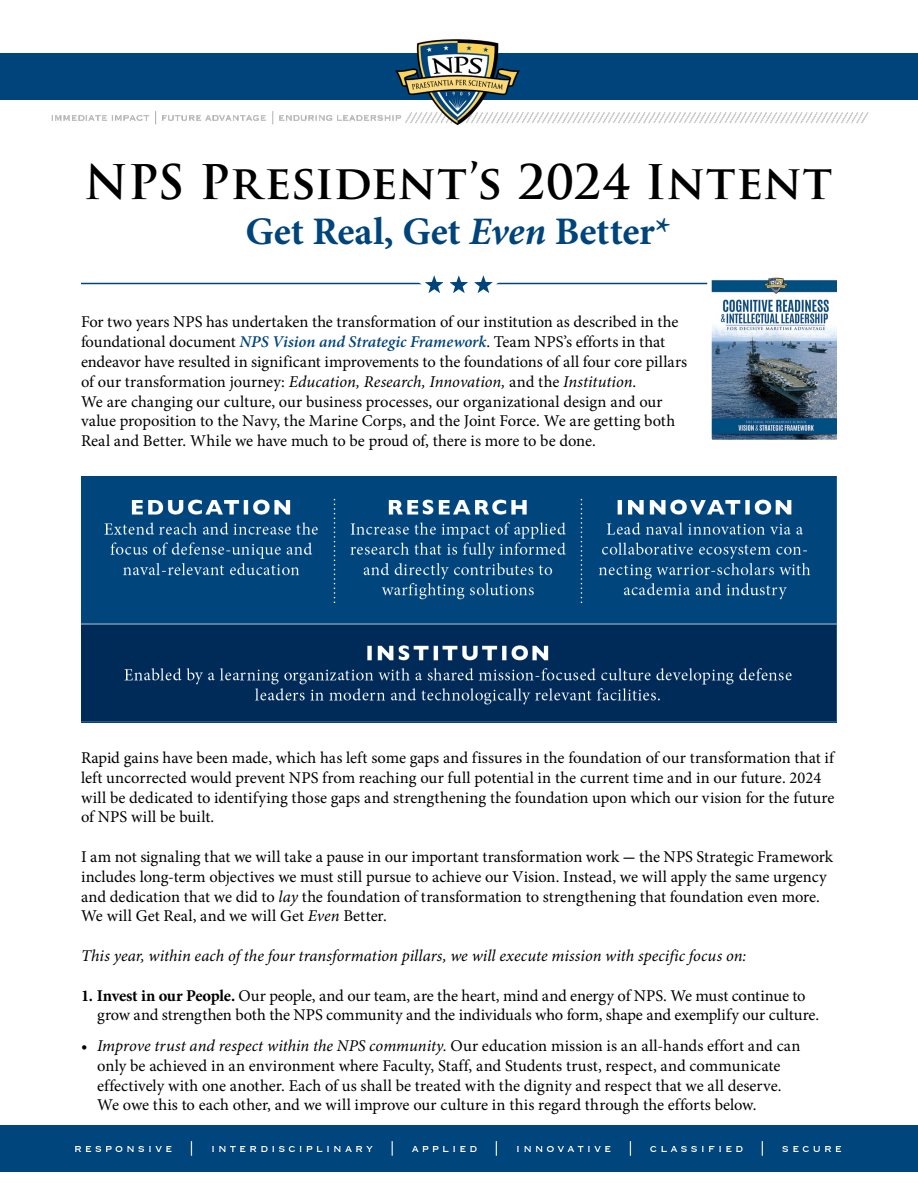
<style>
.page{position:relative;width:918px;height:1188px;background:#fff}
.page>*{position:absolute;margin:0;border:0;box-sizing:border-box;transform-origin:0 0}
.t1{font:700 46.5px "Trajan Pro";color:#000}
.t2{font:700 39px "Minion Pro";letter-spacing:-.005em;color:#00447c}
.t3{font:16.5px/19.8px "Minion Pro";color:#000}
.t4{font:italic 16.5px "Minion Pro";color:#000}
.s1{font-style:italic}
.s2{font-weight:600;font-style:italic;color:#00447c}
.s3{font-weight:700}
</style>
<div class="page">
<img style="left:51px;top:111px;width:818px;height:14px">
<div style="left:0;top:1126px;width:918px;height:46px;background:#00457c"></div>
<img style="left:75px;top:1141px;width:767px;height:15px">
<div style="left:0;top:53px;width:918px;height:47px;background:#00447c"></div>
<img style="left:389px;top:39px;width:140px;height:87px">
<img style="left:81px;top:476px;width:756px;height:246px">
<hr style="left:81px;top:283px;width:756px;height:1px;background:#00457c">
<svg style="left:409px;top:275px;width:100px;height:18px"></svg>
<img style="left:705px;top:277px;width:132px;height:163px">
<h1 class="t1" style="left:84px;top:153px;width:749px">NPS President’s 2024 Intent</h1>
<h2 class="t2" style="left:245px;top:204px;width:427px">Get Real, Get <span class="s1">Even</span> Better*</h2>
<p class="t3" style="left:81px;top:312px;width:608px">For two years NPS has undertaken the transformation of our institution as described in the foundational document <span class="s2">NPS Vision and Strategic Framework</span>. Team NPS’s efforts in that endeavor have resulted in significant improvements to the foundations of all four core pillars of our transformation journey: <span class="s1">Education, Research, Innovation,</span> and the <span class="s1">Institution</span>.<br>We are changing our culture, our business processes, our organizational design and our value proposition to the Navy, the Marine Corps, and the Joint Force. We are getting both Real and Better. While we have much to be proud of, there is more to be done.</p>
<p class="t3" style="left:81px;top:748px;width:755px">Rapid gains have been made, which has left some gaps and fissures in the foundation of our transformation that if left uncorrected would prevent NPS from reaching our full potential in the current time and in our future. 2024 will be dedicated to identifying those gaps and strengthening the foundation upon which our vision for the future of NPS will be built.</p>
<p class="t3" style="left:81px;top:847px;width:753px">I am not signaling that we will take a pause in our important transformation work <span class="s3">-</span> the NPS Strategic Framework includes long-term objectives we must still pursue to achieve our Vision. Instead, we will apply the same urgency and dedication that we did to <span class="s1">lay</span> the foundation of transformation to strengthening that foundation even more.<br>We will Get Real, and we will Get <span class="s1">Even</span> Better.</p>
<p class="t4" style="left:81px;top:946px;width:667px">This year, within each of the four transformation pillars, we will execute mission with specific focus on:</p>
<p class="t3" style="left:97px;top:985px;width:723px;text-indent:-16px"><span class="s3">1. Invest in our People.</span> Our people, and our team, are the heart, mind and energy of NPS. We must continue to grow and strengthen both the NPS community and the individuals who form, shape and exemplify our culture.</p>
<p class="t3" style="left:97px;top:1036px;width:705px;text-indent:-16px">• <span class="s1">Improve trust and respect within the NPS community.</span> Our education mission is an all-hands effort and can only be achieved in an environment where Faculty, Staff, and Students trust, respect, and communicate effectively with one another. Each of us shall be treated with the dignity and respect that we all deserve.<br>We owe this to each other, and we will improve our culture in this regard through the efforts below.</p>
</div>
